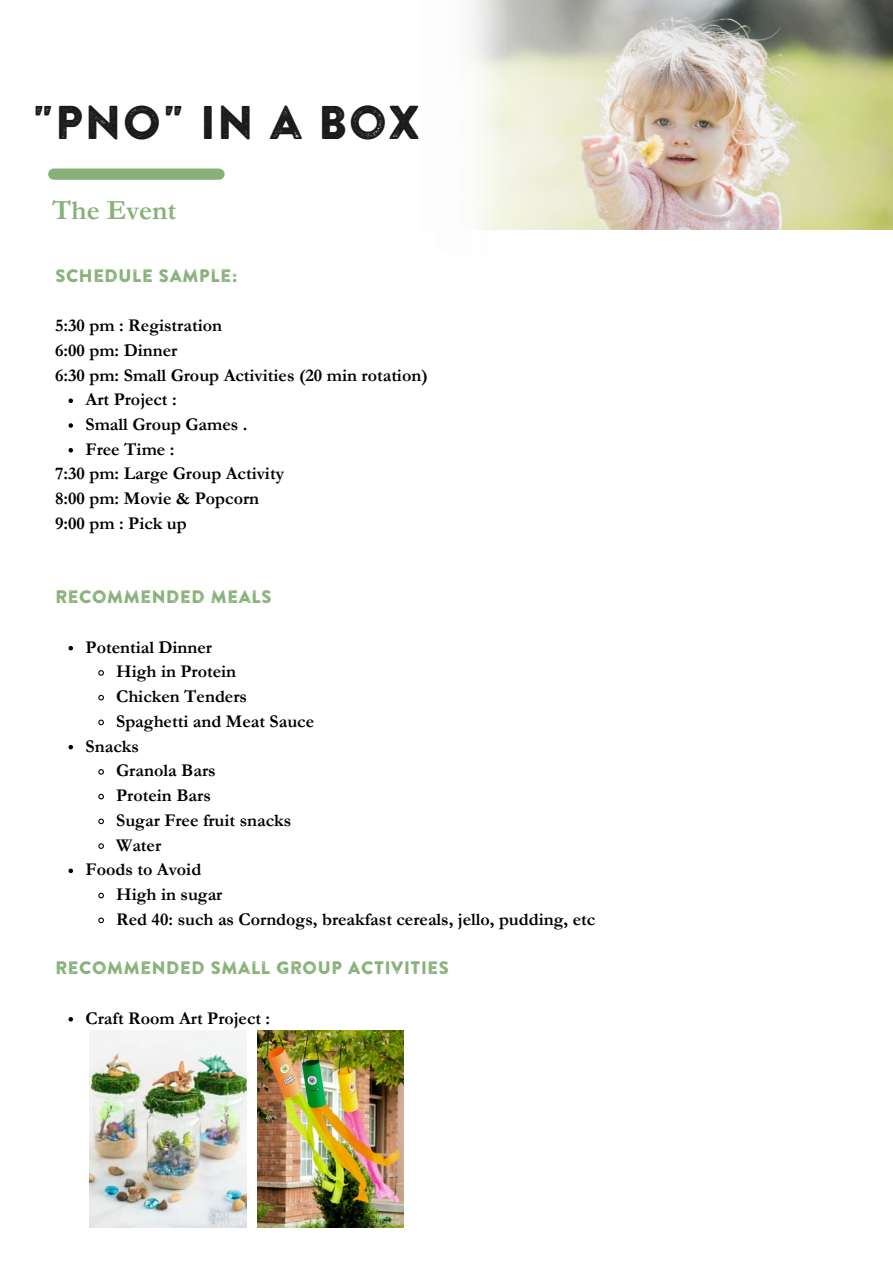
<style>
.page{position:relative;width:893px;height:1264px;background:#fff}
.page>*{position:absolute;margin:0;border:0;box-sizing:border-box;transform-origin:0 0}
.t1{font:47.25px "Brandon Printed One";color:#1a1a1a}
.t2{font:700 27.9px "Garamond";color:#87b179}
.t3{font:700 18px/24.8px "Garamond";color:#000}
.t4{font:18px "Brandon Printed One";color:#87b179}
</style>
<div class="page">
<img style="left:708px;top:0;width:184px;height:229px">
<img style="left:507px;top:0;width:201px;height:230px">
<div style="left:48px;top:168px;width:177px;height:12px;background:#87b179;border-radius:6px"></div>
<svg style="left:68px;top:398px;width:5px;height:5px"></svg>
<svg style="left:68px;top:423px;width:5px;height:5px"></svg>
<svg style="left:68px;top:448px;width:5px;height:4px"></svg>
<svg style="left:68px;top:646px;width:5px;height:4px"></svg>
<svg style="left:98px;top:670px;width:6px;height:6px"></svg>
<svg style="left:98px;top:694px;width:6px;height:7px"></svg>
<svg style="left:98px;top:719px;width:6px;height:7px"></svg>
<svg style="left:68px;top:745px;width:5px;height:4px"></svg>
<svg style="left:98px;top:769px;width:6px;height:6px"></svg>
<svg style="left:98px;top:793px;width:6px;height:7px"></svg>
<svg style="left:98px;top:818px;width:6px;height:7px"></svg>
<svg style="left:98px;top:843px;width:6px;height:6px"></svg>
<svg style="left:68px;top:868px;width:5px;height:5px"></svg>
<svg style="left:98px;top:892px;width:6px;height:7px"></svg>
<svg style="left:98px;top:917px;width:6px;height:7px"></svg>
<svg style="left:68px;top:1017px;width:5px;height:4px"></svg>
<img style="left:89px;top:1030px;width:158px;height:197px">
<img style="left:257px;top:1030px;width:146px;height:197px">
<h1 class="t1" style="left:31px;top:93px;width:390px">"PNO" IN A BOX</h1>
<h2 class="t2" style="left:52px;top:191px;width:126px">The Event</h2>
<p class="t4" style="left:55px;top:264px;width:184px">SCHEDULE SAMPLE:</p>
<p class="t3" style="left:55px;top:313px;width:374px">5:30 pm : Registration<br>6:00 pm: Dinner<br>6:30 pm: Small Group Activities (20 min rotation)</p>
<p class="t3" style="left:86px;top:387px;width:163px">Art Project :<br>Small Group Games .<br>Free Time :</p>
<p class="t3" style="left:55px;top:461px;width:230px">7:30 pm: Large Group Activity<br>8:00 pm: Movie &amp; Popcorn<br>9:00 pm : Pick up</p>
<p class="t4" style="left:55px;top:585px;width:218px">RECOMMENDED MEALS</p>
<p class="t3" style="left:86px;top:634px;width:128px">Potential Dinner</p>
<p class="t3" style="left:116px;top:659px;width:121px">High in Protein</p>
<p class="t3" style="left:116px;top:684px;width:132px">Chicken Tenders</p>
<p class="t3" style="left:116px;top:709px;width:199px">Spaghetti and Meat Sauce</p>
<p class="t3" style="left:86px;top:733px;width:55px">Snacks</p>
<p class="t3" style="left:116px;top:758px;width:101px">Granola Bars</p>
<p class="t3" style="left:116px;top:783px;width:96px">Protein Bars</p>
<p class="t3" style="left:116px;top:807px;width:177px">Sugar Free fruit snacks</p>
<p class="t3" style="left:116px;top:832px;width:46px">Water</p>
<p class="t3" style="left:86px;top:857px;width:117px">Foods to Avoid</p>
<p class="t3" style="left:116px;top:882px;width:108px">High in sugar</p>
<p class="t3" style="left:116px;top:906px;width:480px">Red 40: such as Corndogs, breakfast cereals, jello, pudding, etc</p>
<p class="t4" style="left:55px;top:956px;width:395px">RECOMMENDED SMALL GROUP ACTIVITIES</p>
<p class="t3" style="left:86px;top:1005px;width:186px">Craft Room Art Project :</p>
</div>
